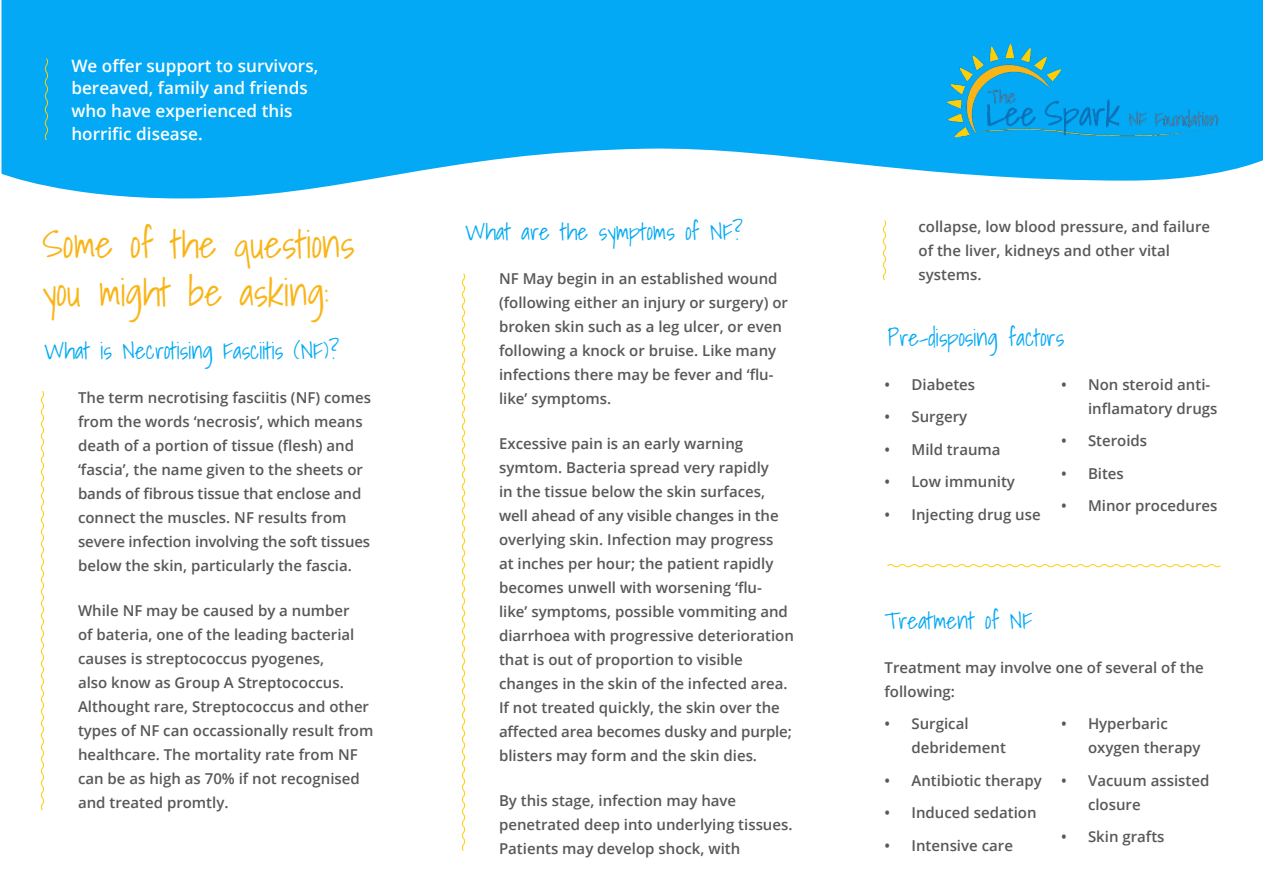
<style>
.page{position:relative;width:1263px;height:893px;background:#fff}
.page>*{position:absolute;margin:0;border:0;box-sizing:border-box;transform-origin:0 0}
.HL_52{font:300 38.25px/48px "Shadows Into";color:#f9b416}
.HL_52-2{font:300 23.25px "Shadows Into";color:#03a9f4}
.HL_52-3{font:600 17.1px/22.8px "Open Sans";color:#fff}
.HL_52-4{font:600 15px/24px "Open Sans";color:#57585a}
</style>
<div class="page">
<svg style="left:2px;top:0;width:1261px;height:198px;background:#27b5f5"></svg>
<img style="left:948px;top:35px;width:272px;height:111px">
<svg style="left:41px;top:391px;width:4px;height:420px"></svg>
<svg style="left:462px;top:273px;width:4px;height:578px"></svg>
<svg style="left:44px;top:57px;width:5px;height:84px"></svg>
<svg style="left:887px;top:564px;width:334px;height:4px"></svg>
<svg style="left:883px;top:220px;width:4px;height:61px"></svg>
<p class="HL_52-3" style="left:71px;top:54px;width:248px">We offer support to survivors, bereaved, family and friends who have experienced this horrific disease.</p>
<p class="HL_52" style="left:43px;top:219px;width:313px">Some of the questions you might be asking:</p>
<p class="HL_52-2" style="left:44px;top:331px;width:297px">What is Necrotising Fasciitis (NF)?</p>
<p class="HL_52-4" style="left:78px;top:385px;width:294px">The term necrotising fasciitis (NF) comes from the words ‘necrosis’, which means death of a portion of tissue (flesh) and ‘fascia’, the name given to the sheets or bands of fibrous tissue that enclose and connect the muscles. NF results from severe infection involving the soft tissues below the skin, particularly the fascia.</p>
<p class="HL_52-4" style="left:78px;top:598px;width:297px">While NF may be caused by a number<br>of bateria, one of the leading bacterial causes is streptococcus pyogenes,<br>also know as Group A Streptococcus.<br>Althought rare, Streptococcus and other types of NF can occassionally result from healthcare. The mortality rate from NF can be as high as 70% if not recognised and treated promtly.</p>
<p class="HL_52-2" style="left:465px;top:213px;width:279px">What are the symptoms of NF?</p>
<p class="HL_52-4" style="left:499px;top:266px;width:290px">NF May begin in an established wound (following either an injury or surgery) or broken skin such as a leg ulcer, or even following a knock or bruise. Like many infections there may be fever and ‘flu&shy;like’ symptoms.</p>
<p class="HL_52-4" style="left:499px;top:431px;width:296px">Excessive pain is an early warning symtom. Bacteria spread very rapidly<br>in the tissue below the skin surfaces, well ahead of any visible changes in the overlying skin. Infection may progress<br>at inches per hour; the patient rapidly becomes unwell with worsening ‘flu&shy;like’ symptoms, possible vommiting and diarrhoea with progressive deterioration that is out of proportion to visible changes in the skin of the infected area.<br>If not treated quickly, the skin over the affected area becomes dusky and purple; blisters may form and the skin dies.</p>
<p class="HL_52-4" style="left:499px;top:789px;width:295px">By this stage, infection may have penetrated deep into underlying tissues.<br>Patients may develop shock, with</p>
<p class="HL_52-4" style="left:918px;top:214px;width:293px">collapse, low blood pressure, and failure of the liver, kidneys and other vital systems.</p>
<p class="HL_52-2" style="left:887px;top:319px;width:178px">Pre-disposing factors</p>
<p class="HL_52-4" style="left:884px;top:372px;width:92px">• Diabetes</p>
<p class="HL_52-4" style="left:884px;top:405px;width:84px">• Surgery</p>
<p class="HL_52-4" style="left:884px;top:437px;width:118px">• Mild trauma</p>
<p class="HL_52-4" style="left:884px;top:470px;width:132px">• Low immunity</p>
<p class="HL_52-4" style="left:884px;top:502px;width:158px">• Injecting drug use</p>
<p class="HL_52-4" style="left:1088px;top:372px;width:131px;text-indent:-27px">• Non steroid anti&shy;inflamatory drugs</p>
<p class="HL_52-4" style="left:1061px;top:429px;width:88px">• Steroids</p>
<p class="HL_52-4" style="left:1061px;top:461px;width:64px">• Bites</p>
<p class="HL_52-4" style="left:1061px;top:494px;width:158px">• Minor procedures</p>
<p class="HL_52-2" style="left:884px;top:601px;width:150px">Treatment of NF</p>
<p class="HL_52-4" style="left:884px;top:655px;width:321px">Treatment may involve one of several of the following:</p>
<p class="HL_52-4" style="left:911px;top:711px;width:96px;text-indent:-27px">• Surgical debridement</p>
<p class="HL_52-4" style="left:884px;top:768px;width:159px">• Antibiotic therapy</p>
<p class="HL_52-4" style="left:884px;top:800px;width:154px">• Induced sedation</p>
<p class="HL_52-4" style="left:884px;top:833px;width:130px">• Intensive care</p>
<p class="HL_52-4" style="left:1088px;top:711px;width:114px;text-indent:-27px">• Hyperbaric oxygen therapy</p>
<p class="HL_52-4" style="left:1088px;top:768px;width:123px;text-indent:-27px">• Vacuum assisted closure</p>
<p class="HL_52-4" style="left:1061px;top:824px;width:105px">• Skin grafts</p>
</div>
